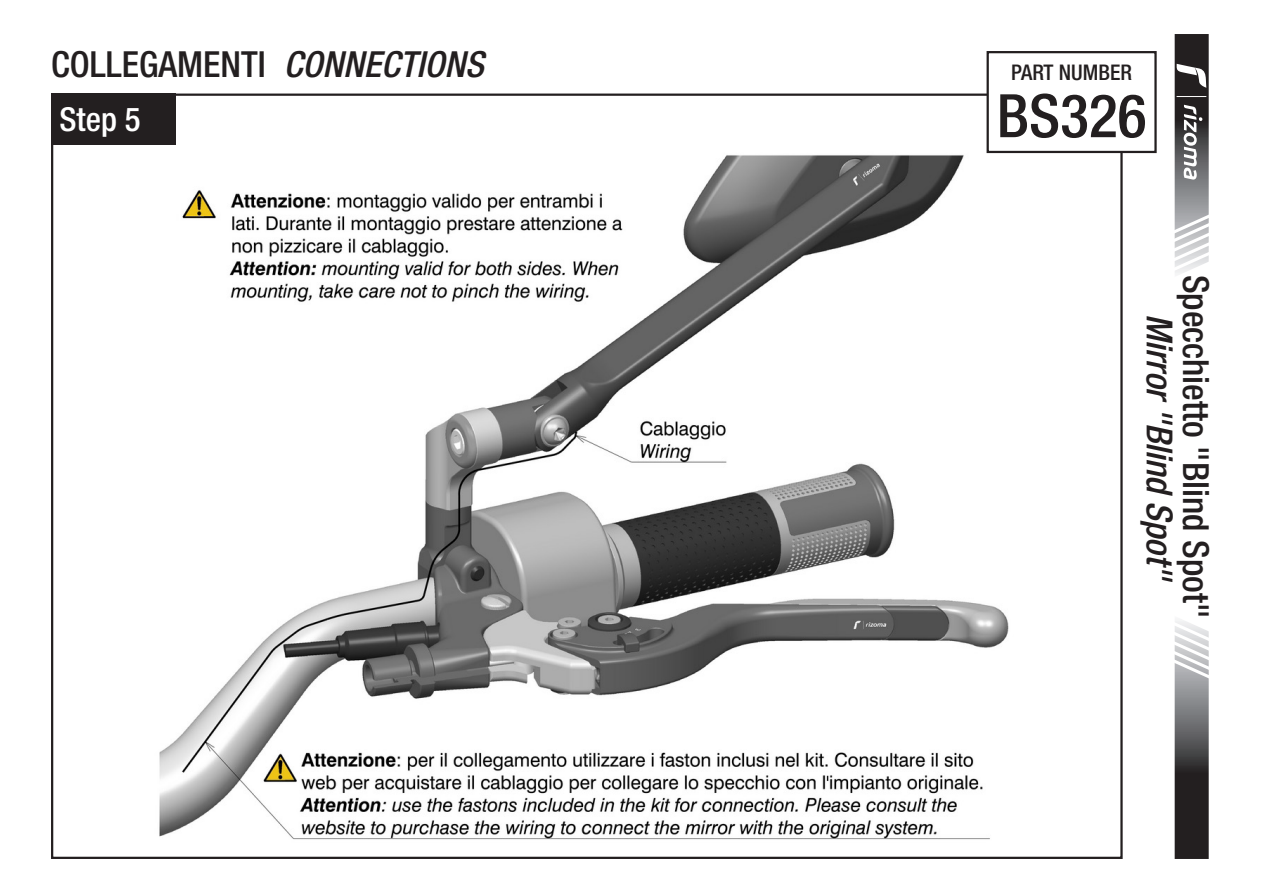
<style>
.page{position:relative;width:1263px;height:893px;background:#fff}
.page>*{position:absolute;margin:0;border:0;box-sizing:border-box;transform-origin:0 0}
.t1{font:500 condensed 60px "Helvetica Neue LT Std";color:#231f20}
.t2{font:500 condensed 36px "Helvetica Neue LT Std";color:#231f20}
.t3{font:italic 500 condensed 36px "Helvetica Neue LT Std";color:#231f20}
.t4{font:500 condensed 33px "Helvetica Neue LT Std";color:#fff}
.t5{font:500 condensed 21.6px "Helvetica Neue LT Std";color:#231f20}
.s1{font-style:italic}
</style>
<div class="page">
<img style="left:159px;top:103px;width:883px;height:737px">
<div style="left:51px;top:94px;width:124px;height:51px;background:#231f20"></div>
<svg style="left:1174px;top:620px;width:35px;height:239px"></svg>
<svg style="left:1174px;top:34px;width:35px;height:240px"></svg>
<div style="left:988px;top:52px;width:167px;height:100px;background:#fff"></div>
<div style="left:986px;top:51px;width:171px;height:102px;border:2px solid #231f20"></div>
<p class="t2" style="left:51px;top:42px;width:434px">COLLEGAMENTI <span class="s1">CONNECTIONS</span></p>
<p class="t4" style="left:60px;top:99px;width:83px">Step 5</p>
<p class="t5" style="left:1011px;top:59px;width:122px">PART NUMBER</p>
<h1 class="t1" style="left:997px;top:80px;width:151px">BS326</h1>
<p class="t2" style="left:1217px;top:275px;width:345px;rotate:90deg">Specchietto "Blind Spot"</p>
<p class="t3" style="left:1181px;top:314px;width:269px;rotate:90deg">Mirror "Blind Spot"</p>
</div>
